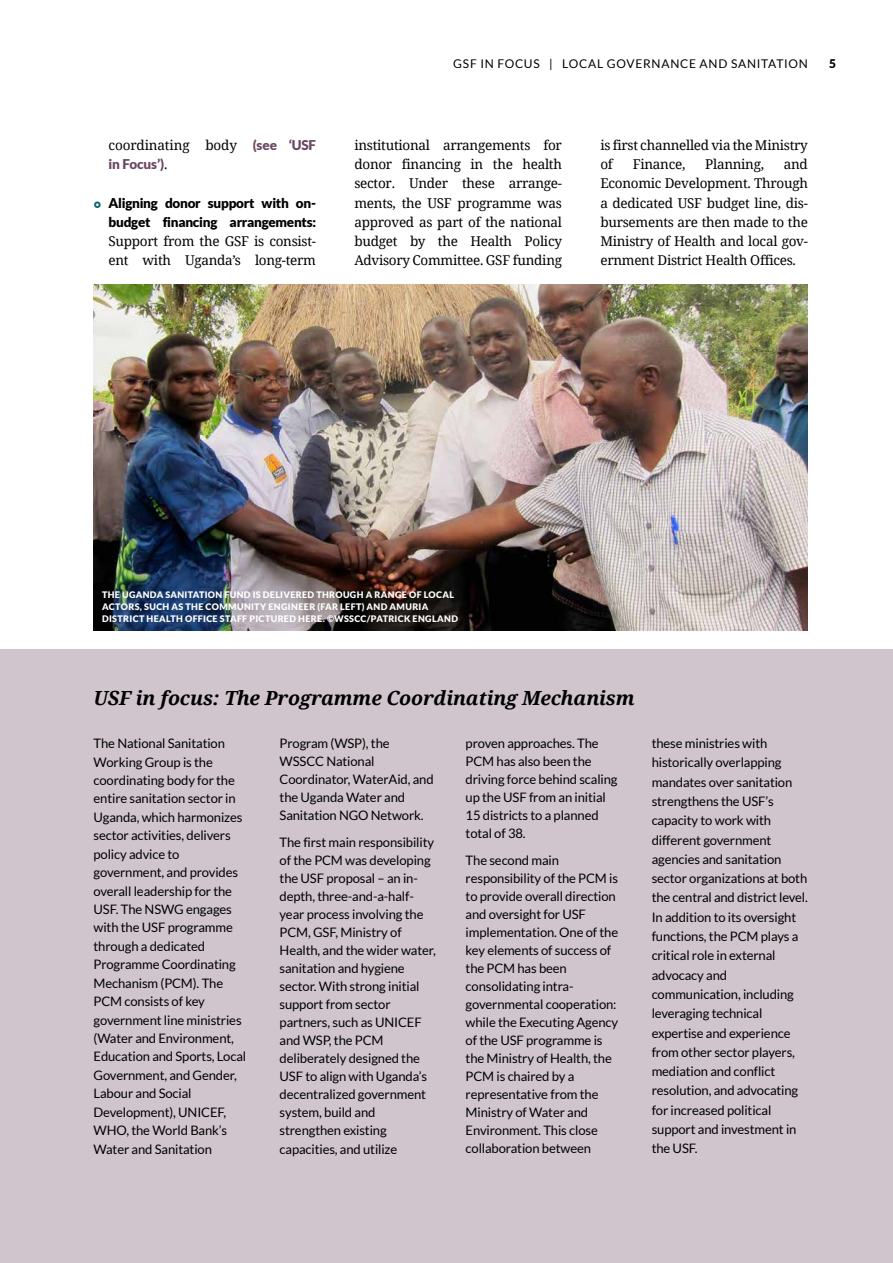
<style>
.page{position:relative;width:893px;height:1263px;background:#fff}
.page>*{position:absolute;margin:0;border:0;box-sizing:border-box;transform-origin:0 0}
.t1{font:italic 700 19.5px "Noto Serif";letter-spacing:-.01em;color:#000}
.t2{font:13.5px/19.2px "Noto Serif";letter-spacing:-.02em;color:#000}
.t3{font:900 13.5px/19.2px "Lato";letter-spacing:-.02em;color:#000}
.t4{font:900 13.5px "Lato";letter-spacing:-.01em;color:#6b4963}
.t5{font:13.05px/18px "Lato";letter-spacing:-.01em;color:#000}
.t6{font:12px "Lato";letter-spacing:.065em;color:#000}
.t7{font:900 12px "Lato";color:#000}
.t8{font:900 9px/12px "Lato";letter-spacing:.04em;color:#fff}
.s1{font-family:"Lato";font-weight:900;color:#6b4963}
.s2{font-family:"Noto Serif";font-weight:400;color:#000}
</style>
<div class="page">
<div style="left:0;top:649px;width:893px;height:614px;background:#d0c5cc"></div>
<img style="left:94px;top:284px;width:714px;height:346px">
<p class="t2" style="left:109px;top:135px;width:209px">coordinating body <span class="s1">(see ‘USF</span></p>
<p class="t4" style="left:109px;top:156px;width:60px">in Focus’)<span class="s2">.</span></p>
<p class="t3" style="left:109px;top:193px;width:209px">Aligning donor support with on&shy;budget financing arrangements:</p>
<p class="t2" style="left:109px;top:231px;width:209px">Support from the GSF is consist&shy;ent with Uganda’s long-term</p>
<p class="t6" style="left:453px;top:57px;width:356px">GSF IN FOCUS | LOCAL GOVERNANCE AND SANITATION</p>
<p class="t7" style="left:829px;top:57px;width:8px">5</p>
<p class="t2" style="left:354px;top:135px;width:209px;text-align:justify">institutional arrangements for donor financing in the health sector. Under these arrange&shy;ments, the USF programme was approved as part of the national budget by the Health Policy Advisory Committee. GSF funding</p>
<p class="t2" style="left:600px;top:135px;width:209px">is first channelled via the Ministry of</p>
<p class="t2" style="left:600px;top:154px;width:209px;text-align:justify;text-indent:183px">and Economic Development. Through a dedicated USF budget line, dis&shy;bursements are then made to the Ministry of Health and local gov&shy;ernment District Health Offices.</p>
<p class="t2" style="left:633px;top:154px;width:54px">Finance,</p>
<p class="t2" style="left:705px;top:154px;width:60px">Planning,</p>
<p class="t8" style="left:102px;top:588px;width:358px">THE UGANDA SANITATION FUND IS DELIVERED THROUGH A RANGE OF LOCAL<br>ACTORS, SUCH AS THE COMMUNITY ENGINEER (FAR LEFT) AND AMURIA<br>DISTRICT HEALTH OFFICE STAFF PICTURED HERE. ©WSSCC/PATRICK ENGLAND</p>
<h1 class="t1" style="left:94px;top:685px;width:543px">USF in focus: The Programme Coordinating Mechanism</h1>
<p class="t5" style="left:94px;top:734px;width:154px;line-height:18.5px">The National Sanitation<br>Working Group is the coordinating body for the entire sanitation sector in<br>Uganda, which harmonizes sector activities, delivers policy advice to government, and provides overall leadership for the<br>USF. The NSWG engages with the USF programme through a dedicated<br>Programme Coordinating<br>Mechanism (PCM). The<br>PCM consists of key government line ministries (Water and Environment,<br>Education and Sports, Local<br>Government, and Gender,<br>Labour and Social<br>Development), UNICEF,<br>WHO, the World Bank’s<br>Water and Sanitation</p>
<p class="t5" style="left:280px;top:734px;width:156px">Program (WSP), the<br>WSSCC National<br>Coordinator, WaterAid, and the Uganda Water and<br>Sanitation NGO Network.</p>
<p class="t5" style="left:280px;top:833px;width:158px">The first main responsibility of the PCM was developing the USF proposal – an in&shy;depth, three-and-a-half&shy;year process involving the<br>PCM, GSF, Ministry of<br>Health, and the wider water, sanitation and hygiene sector. With strong initial support from sector partners, such as UNICEF and WSP, the PCM deliberately designed the<br>USF to align with Uganda’s decentralized government system, build and strengthen existing capacities, and utilize</p>
<p class="t5" style="left:466px;top:734px;width:153px">proven approaches. The<br>PCM has also been the driving force behind scaling up the USF from an initial<br>15 districts to a planned total of 38.</p>
<p class="t5" style="left:466px;top:851px;width:154px">The second main responsibility of the PCM is to provide overall direction and oversight for USF implementation. One of the key elements of success of the PCM has been consolidating intra&shy;governmental cooperation: while the Executing Agency of the USF programme is the Ministry of Health, the<br>PCM is chaired by a representative from the<br>Ministry of Water and<br>Environment. This close collaboration between</p>
<p class="t5" style="left:652px;top:733px;width:158px;line-height:19.4px">these ministries with historically overlapping mandates over sanitation strengthens the USF’s capacity to work with different government agencies and sanitation sector organizations at both the central and district level.<br>In addition to its oversight functions, the PCM plays a critical role in external advocacy and communication, including leveraging technical expertise and experience from other sector players, mediation and conflict resolution, and advocating for increased political support and investment in the USF.</p>
</div>
